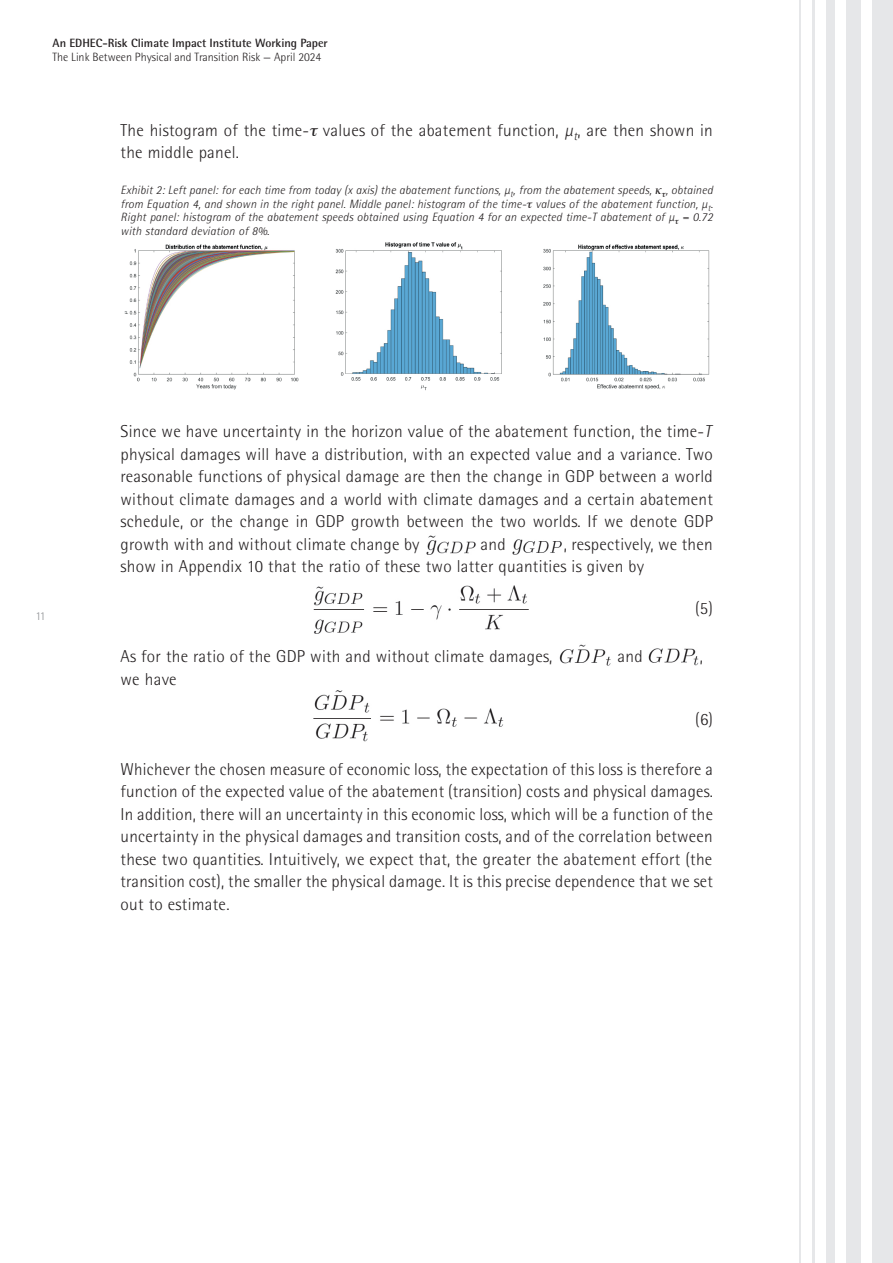
<style>
.page{position:relative;width:893px;height:1263px;background:#fff}
.page>*{position:absolute;margin:0;border:0;box-sizing:border-box;transform-origin:0 0}
.t1{font:300 17.25px/22.5px "Rotis Semi Sans";letter-spacing:.015em;color:#231f20}
.t2{font:italic 300 12px/13.5px "Rotis Semi Sans";letter-spacing:.015em;color:#231f20;text-align:justify}
.t3{font:300 12px "Rotis Semi Sans";color:#231f20}
.t4{font:700 12px "Rotis Semi Sans";color:#231f20}
.t5{font:300 12px "Rotis Semi Sans";color:#939598}
.s1{font-style:italic}
</style>
<div class="page">
<img style="left:124px;top:242px;width:586px;height:149px">
<img style="left:426px;top:535px;width:50px;height:20px">
<img style="left:512px;top:539px;width:50px;height:16px">
<img style="left:313px;top:585px;width:216px;height:49px">
<img style="left:559px;top:644px;width:52px;height:22px">
<img style="left:648px;top:648px;width:51px;height:18px">
<img style="left:313px;top:690px;width:191px;height:52px">
<div style="left:826px;top:0;width:9px;height:1263px;background:#e6e7e9"></div>
<hr style="left:812px;top:0;width:3px;height:1263px;background:#e6e7e9">
<hr style="left:799px;top:0;width:2px;height:1263px;background:#e6e7e9">
<div style="left:846px;top:0;width:15px;height:1263px;background:#e6e7e9"></div>
<div style="left:872px;top:0;width:21px;height:1263px;background:#e6e7e9"></div>
<p class="t4" style="left:53px;top:36px;width:277px">An EDHEC-Risk Climate Impact Institute Working Paper</p>
<p class="t3" style="left:53px;top:50px;width:270px">The Link Between Physical and Transition Risk — April 2024</p>
<p class="t1" style="left:121px;top:119px;width:594px">The histogram of the time- values of the abatement function, <span class="s1">μ</span><sub>t</sub>, are then shown in the middle panel.</p>
<p class="t2" style="left:121px;top:183px;width:594px">Exhibit 2: Left panel: for each time from today (x axis) the abatement functions, μ<sub>t</sub>, from the abatement speeds, , obtained from Equation 4, and shown in the right panel. Middle panel: histogram of the time- values of the abatement function, μ<sub>t</sub>.<br>Right panel: histogram of the abatement speeds obtained using Equation 4 for an expected time-T abatement of μ = 0.72 with standard deviation of 8%.</p>
<p class="t5" style="left:36px;top:609px;width:12px">11</p>
<p class="t1" style="left:121px;top:420px;width:596px;text-align:justify">Since we have uncertainty in the horizon value of the abatement function, the time-<span class="s1">T </span>physical damages will have a distribution, with an expected value and a variance. Two reasonable functions of physical damage are then the change in GDP between a world without climate damages and a world with climate damages and a certain abatement schedule, or the change in GDP growth between the two worlds. If we denote GDP growth with and without climate change by</p>
<p class="t1" style="left:121px;top:533px;width:594px;text-indent:443px">, respectively, we then show in Appendix 10 that the ratio of these two latter quantities is given by</p>
<p class="t1" style="left:695px;top:597px;width:19px">(5)</p>
<p class="t1" style="left:121px;top:645px;width:433px">As for the ratio of the GDP with and without climate damages,</p>
<p class="t1" style="left:618px;top:645px;width:27px">and</p>
<p class="t1" style="left:481px;top:533px;width:27px">and</p>
<p class="t1" style="left:700px;top:645px;width:5px">,</p>
<p class="t1" style="left:121px;top:668px;width:58px">we have</p>
<p class="t1" style="left:695px;top:708px;width:19px">(6)</p>
<p class="t1" style="left:121px;top:758px;width:594px;text-align:justify">Whichever the chosen measure of economic loss, the expectation of this loss is therefore a function of the expected value of the abatement (transition) costs and physical damages.<br>In addition, there will an uncertainty in this economic loss, which will be a function of the uncertainty in the physical damages and transition costs, and of the correlation between these two quantities. Intuitively, we expect that, the greater the abatement effort (the transition cost), the smaller the physical damage. It is this precise dependence that we set out to estimate.</p>
</div>
